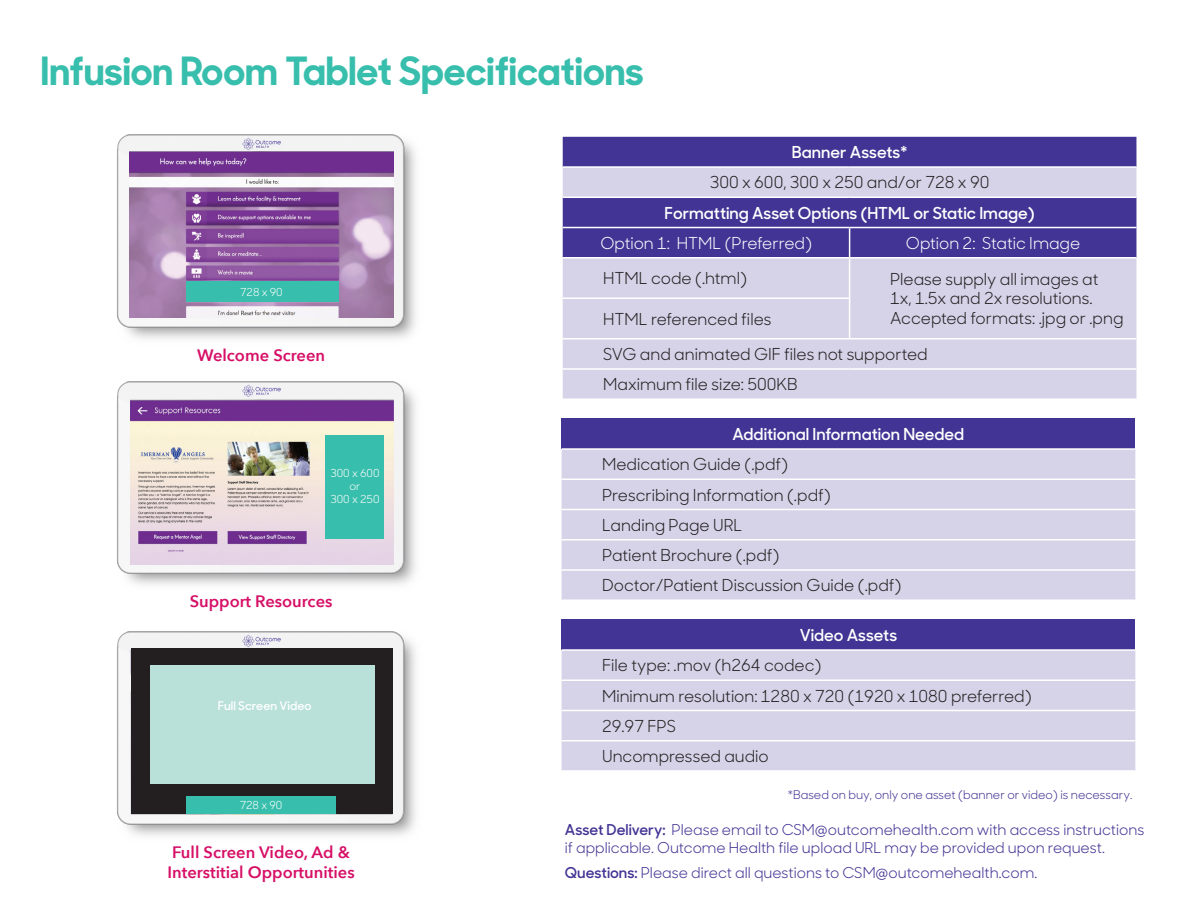
<style>
.page{position:relative;width:1188px;height:918px;background:#fff}
.page>*{position:absolute;margin:0;border:0;box-sizing:border-box;transform-origin:0 0}
.t1{font:700 39px "Sharp Sans Display No 1";color:#38beac}
.t2{font:16.5px/19.8px "Sharp Sans Display No 1";color:#231f20}
.t3{font:600 16.5px "Sharp Sans Display No 1";color:#fff}
.t4{font:600 16.5px/19.8px "Avenir Next";color:#d60f66}
.t5{font:16.5px "Sharp Sans Display No 1";color:#fff}
.t6{font:15px/18px "Sharp Sans Display No 1";color:#423494}
.t7{font:12px "Sharp Sans Display No 1";color:#423494}
.t8{font:600 12px "Sharp Sans Display No 1";color:#fff}
.t9{font:10.95px/13.2px "Sharp Sans Display No 1";color:#fff;text-align:center}
.s1{font-weight:600}
</style>
<div class="page">
<img style="left:117px;top:134px;width:299px;height:205px">
<img style="left:117px;top:381px;width:299px;height:204px">
<img style="left:131px;top:400px;width:263px;height:165px">
<div style="left:326px;top:435px;width:58px;height:104px;background:#38beac"></div>
<img style="left:129px;top:151px;width:265px;height:167px">
<div style="left:187px;top:281px;width:152px;height:21px;background:#38beac"></div>
<img style="left:117px;top:631px;width:299px;height:205px">
<div style="left:131px;top:649px;width:262px;height:165px;background:#231f20"></div>
<div style="left:186px;top:796px;width:150px;height:18px;background:#38beac"></div>
<div style="left:150px;top:665px;width:224px;height:119px;background:#b9e1da"></div>
<div style="left:563px;top:137px;width:573px;height:29px;background:#423494"></div>
<svg style="left:563px;top:168px;width:573px;height:230px;background:#afaad3"></svg>
<hr style="left:563px;top:257px;width:287px;height:2px;background:#fff">
<hr style="left:850px;top:257px;width:286px;height:2px;background:#fff">
<hr style="left:563px;top:197px;width:287px;height:1px;background:#fff">
<hr style="left:850px;top:197px;width:286px;height:1px;background:#fff">
<hr style="left:563px;top:227px;width:287px;height:1px;background:#fff">
<hr style="left:850px;top:227px;width:286px;height:1px;background:#fff">
<svg style="left:849px;top:228px;width:1px;height:29px"></svg>
<hr style="left:849px;top:259px;width:1px;height:39px;background:#fff">
<hr style="left:849px;top:299px;width:1px;height:39px;background:#fff">
<hr style="left:563px;top:298px;width:287px;height:1px;background:#fff">
<hr style="left:563px;top:338px;width:287px;height:2px;background:#fff">
<hr style="left:850px;top:338px;width:286px;height:2px;background:#fff">
<hr style="left:563px;top:368px;width:287px;height:2px;background:#fff">
<hr style="left:850px;top:368px;width:286px;height:2px;background:#fff">
<div style="left:562px;top:620px;width:573px;height:30px;background:#423494"></div>
<div style="left:562px;top:651px;width:573px;height:119px;background:#d6d3e9"></div>
<hr style="left:562px;top:649px;width:573px;height:2px;background:#fff">
<hr style="left:562px;top:680px;width:573px;height:1px;background:#fff">
<hr style="left:562px;top:710px;width:573px;height:1px;background:#fff">
<hr style="left:562px;top:740px;width:573px;height:1px;background:#fff">
<div style="left:562px;top:419px;width:573px;height:30px;background:#423494"></div>
<div style="left:562px;top:450px;width:573px;height:149px;background:#d6d3e9"></div>
<hr style="left:562px;top:448px;width:573px;height:2px;background:#fff">
<hr style="left:562px;top:479px;width:573px;height:1px;background:#fff">
<hr style="left:562px;top:509px;width:573px;height:1px;background:#fff">
<hr style="left:562px;top:539px;width:573px;height:2px;background:#fff">
<hr style="left:562px;top:569px;width:573px;height:2px;background:#fff">
<p class="t1" style="left:40px;top:38px;width:605px">Infusion Room Tablet Specifications</p>
<p class="t9" style="left:240px;top:284px;width:44px">728 x 90</p>
<p class="t4" style="left:197px;top:345px;width:130px">Welcome Screen</p>
<p class="t9" style="left:330px;top:465px;width:51px">300 x 600 or<br>300 x 250</p>
<p class="t4" style="left:190px;top:591px;width:144px">Support Resources</p>
<p class="t8" style="left:218px;top:696px;width:95px">Full Screen Video</p>
<p class="t9" style="left:240px;top:798px;width:44px">728 x 90</p>
<p class="t4" style="left:168px;top:842px;width:189px">Full Screen Video, Ad &amp;<br>Interstitial Opportunities</p>
<p class="t3" style="left:792px;top:139px;width:117px">Banner Assets*</p>
<p class="t2" style="left:710px;top:171px;width:281px">300 x 600, 300 x 250 and/or 728 x 90</p>
<p class="t3" style="left:665px;top:200px;width:371px">Formatting Asset Options (HTML or Static Image)</p>
<p class="t5" style="left:600px;top:230px;width:213px">Option 1: HTML (Preferred)</p>
<p class="t5" style="left:906px;top:230px;width:176px">Option 2: Static Image</p>
<p class="t2" style="left:603px;top:267px;width:145px">HTML code (.html)</p>
<p class="t2" style="left:890px;top:268px;width:210px">Please supply all images at<br>1x, 1.5x and 2x resolutions.</p>
<p class="t2" style="left:603px;top:308px;width:170px">HTML referenced files</p>
<p class="t2" style="left:890px;top:307px;width:235px">Accepted formats: .jpg or .png</p>
<p class="t2" style="left:603px;top:343px;width:326px">SVG and animated GIF files not supported</p>
<p class="t2" style="left:603px;top:373px;width:196px">Maximum file size: 500KB</p>
<p class="t3" style="left:733px;top:421px;width:233px">Additional Information Needed</p>
<p class="t2" style="left:602px;top:453px;width:188px">Medication Guide (.pdf)</p>
<p class="t2" style="left:602px;top:483px;width:230px">Prescribing Information (.pdf)</p>
<p class="t2" style="left:602px;top:514px;width:142px">Landing Page URL</p>
<p class="t2" style="left:602px;top:544px;width:179px">Patient Brochure (.pdf)</p>
<p class="t2" style="left:602px;top:574px;width:301px">Doctor/Patient Discussion Guide (.pdf)</p>
<p class="t3" style="left:800px;top:622px;width:99px">Video Assets</p>
<p class="t2" style="left:602px;top:654px;width:221px">File type: .mov (h264 codec)</p>
<p class="t2" style="left:602px;top:684px;width:431px">Minimum resolution: 1280 x 720 (1920 x 1080 preferred)</p>
<p class="t2" style="left:602px;top:715px;width:75px">29.97 FPS</p>
<p class="t2" style="left:602px;top:745px;width:168px">Uncompressed audio</p>
<p class="t7" style="left:788px;top:785px;width:346px">*Based on buy, only one asset (banner or video) is necessary.</p>
<p class="t6" style="left:565px;top:820px;width:581px"><span class="s1">Asset Delivery:</span> Please email to CSM@outcomehealth.com with access instructions if applicable. Outcome Health file upload URL may be provided upon request.</p>
<p class="t6" style="left:565px;top:863px;width:474px"><span class="s1">Questions:</span> Please direct all questions to CSM@outcomehealth.com.</p>
</div>
